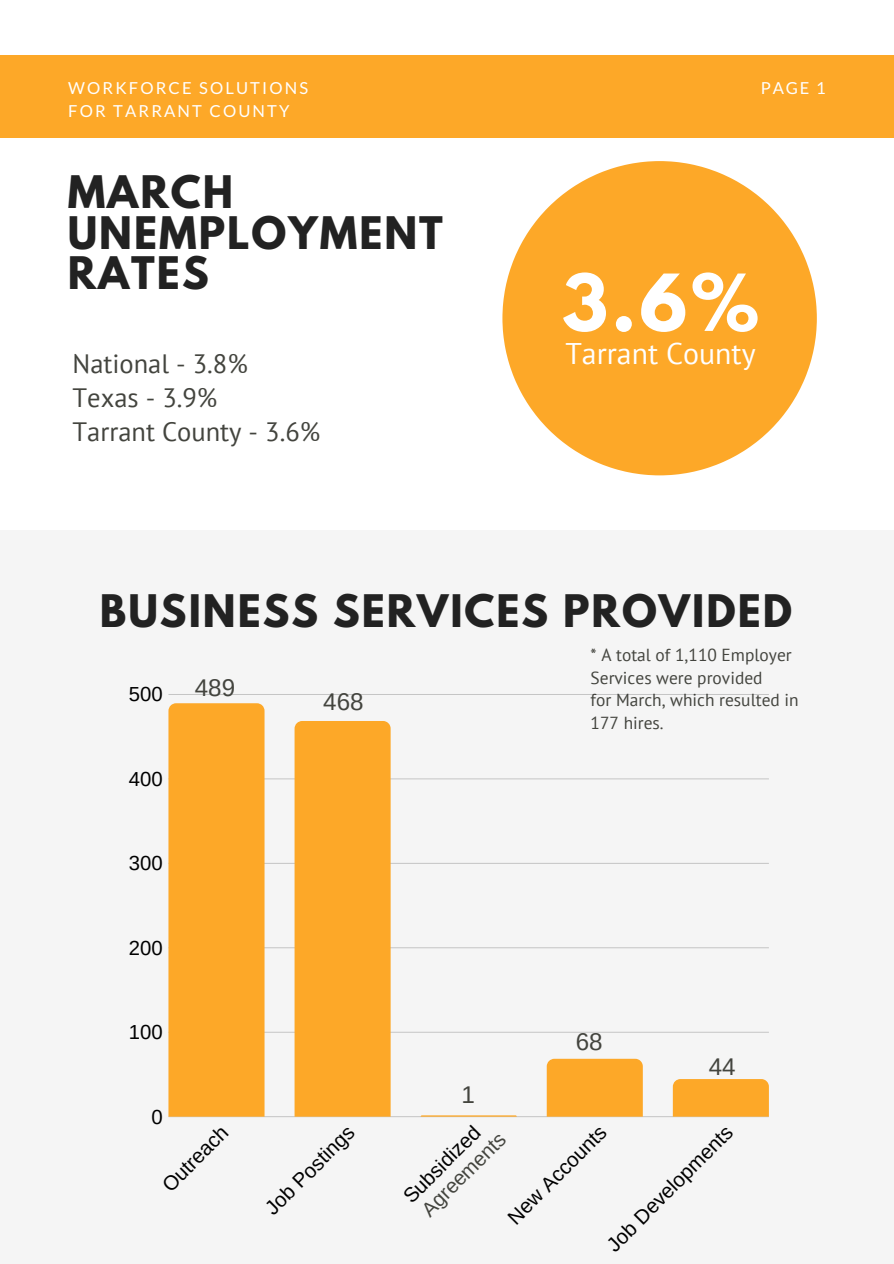
<style>
.page{position:relative;width:894px;height:1264px;background:#fff}
.page>*{position:absolute;margin:0;border:0;box-sizing:border-box;transform-origin:0 0}
.t1{font:700 69.6px "League Spartan";color:#fff}
.t2{font:700 39.75px/40.5px "League Spartan";letter-spacing:.05em;color:#222}
.t3{font:29.85px "PT Sans";color:#fff}
.t4{font:26.55px/33.8px "PT Sans";color:#43443e}
.t5{font:24.15px "Arimo";color:#43443e}
.t6{font:20.25px "Arimo";color:#000}
.t7{font:20.25px "Arimo";color:#43443e}
.t8{font:17.4px/22.5px "PT Sans";color:#43443e}
.t9{font:16.5px/22.5px "Lato";letter-spacing:.13em;color:#fff}
</style>
<div class="page">
<div style="left:0;top:55px;width:893px;height:83px;background:#fda828"></div>
<div style="left:0;top:530px;width:893px;height:733px;background:#f5f5f5"></div>
<svg style="left:502px;top:161px;width:314px;height:314px;fill:#fda828"></svg>
<hr style="left:168px;top:694px;width:600px;height:1px;background:#222">
<hr style="left:168px;top:778px;width:600px;height:1px;background:#222">
<hr style="left:168px;top:862px;width:600px;height:1px;background:#222">
<hr style="left:168px;top:947px;width:600px;height:1px;background:#222">
<hr style="left:168px;top:1031px;width:600px;height:1px;background:#222">
<hr style="left:168px;top:1116px;width:600px;height:1px;background:#222">
<div style="left:168px;top:703px;width:96px;height:413px;background:#fda828"></div>
<div style="left:294px;top:721px;width:96px;height:395px;background:#fda828"></div>
<svg style="left:421px;top:1115px;width:95px;height:1px"></svg>
<div style="left:546px;top:1058px;width:96px;height:58px;background:#fda828"></div>
<div style="left:672px;top:1079px;width:96px;height:37px;background:#fda828"></div>
<p class="t9" style="left:68px;top:77px;width:241px">WORKFORCE SOLUTIONS<br>FOR TARRANT COUNTY</p>
<p class="t9" style="left:760px;top:76px;width:66px">PAGE 1</p>
<h2 class="t2" style="left:68px;top:177px;width:376px">MARCH<br>UNEMPLOYMENT<br>RATES</h2>
<h3 class="t4" style="left:72px;top:346px;width:249px">National - 3.8%<br>Texas - 3.9%<br>Tarrant County - 3.6%</h3>
<h1 class="t1" style="left:561px;top:268px;width:199px">3.6%</h1>
<h3 class="t3" style="left:565px;top:333px;width:192px">Tarrant County</h3>
<h2 class="t2" style="left:100px;top:595px;width:693px">BUSINESS SERVICES PROVIDED</h2>
<p class="t6" style="left:129px;top:682px;width:35px">500</p>
<p class="t6" style="left:129px;top:767px;width:35px">400</p>
<p class="t6" style="left:129px;top:851px;width:35px">300</p>
<p class="t6" style="left:129px;top:936px;width:35px">200</p>
<p class="t6" style="left:129px;top:1020px;width:35px">100</p>
<h3 class="t5" style="left:195px;top:673px;width:42px">489</h3>
<h3 class="t5" style="left:323px;top:687px;width:42px">468</h3>
<h3 class="t5" style="left:461px;top:1081px;width:15px">1</h3>
<p class="t8" style="left:590px;top:643px;width:209px">* A total of 1,110 Employer<br>Services were provided<br>for March, which resulted in<br>177 hires.</p>
<h3 class="t5" style="left:575px;top:1027px;width:28px">68</h3>
<h3 class="t5" style="left:708px;top:1053px;width:28px">44</h3>
<p class="t6" style="left:151px;top:1105px;width:13px">0</p>
<p class="t6" style="left:158px;top:1180px;width:85px;rotate:-45deg">Outreach</p>
<p class="t6" style="left:260px;top:1203px;width:118px;rotate:-45deg">Job Postings</p>
<p class="t6" style="left:398px;top:1191px;width:101px;rotate:-45deg">Subsidized</p>
<p class="t6" style="left:503px;top:1212px;width:131px;rotate:-45deg">New Accounts</p>
<p class="t6" style="left:602px;top:1239px;width:170px;rotate:-45deg">Job Developments</p>
<p class="t7" style="left:417px;top:1204px;width:111px;rotate:-45deg">Agreements</p>
</div>
